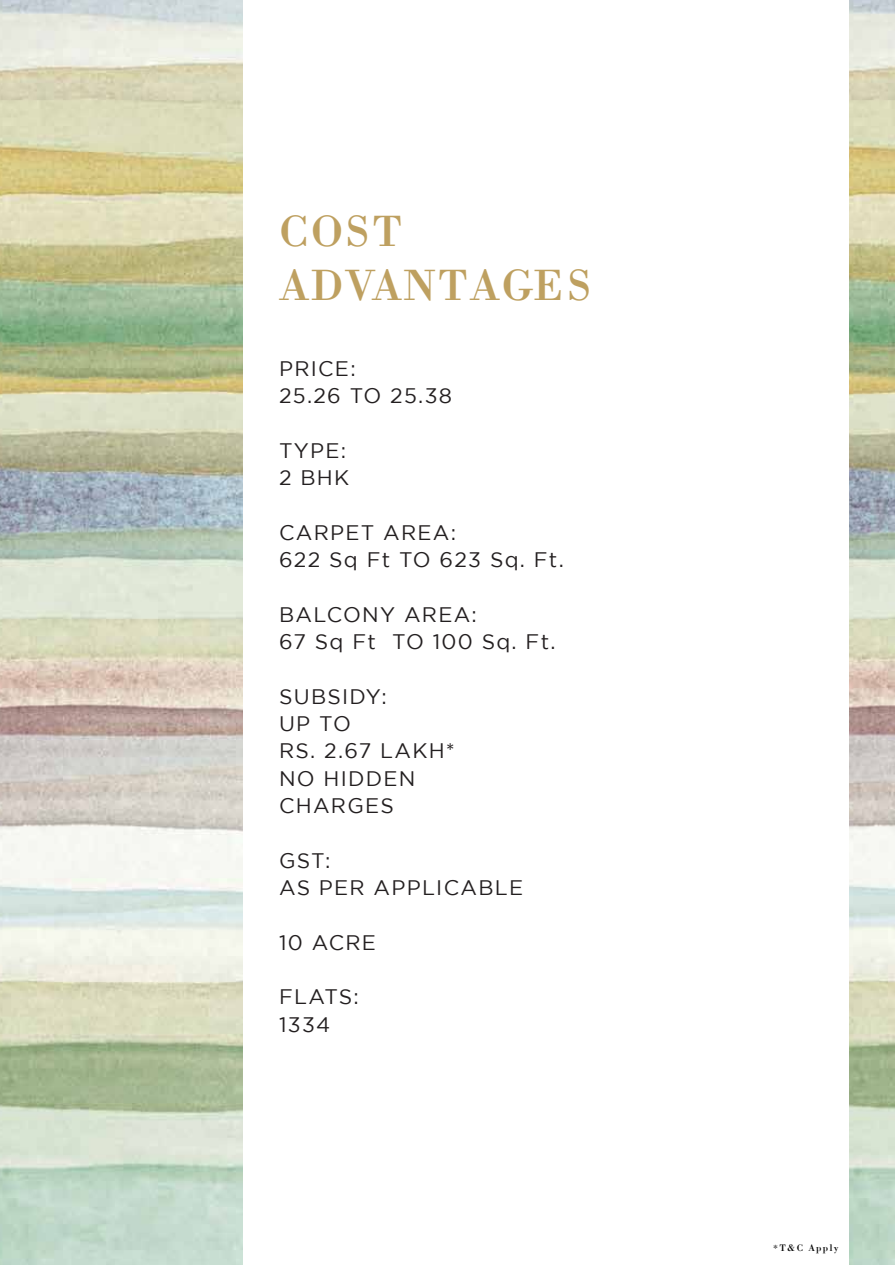
<style>
.page{position:relative;width:895px;height:1265px;background:#fff}
.page>*{position:absolute;margin:0;border:0;box-sizing:border-box;transform-origin:0 0}
.t1{font:45px/54px "Bodoni";letter-spacing:.04em;color:#bea060}
.t2{font:21px/27.3px "Gotham";letter-spacing:.06em;color:#231f20}
.t3{font:9.75px "Bodoni";letter-spacing:.14em;color:#000}
</style>
<div class="page">
<img style="left:0;top:0;width:243px;height:1265px">
<img style="left:849px;top:0;width:45px;height:1265px">
<h1 class="t1" style="left:279px;top:203px;width:314px">COST<br>ADVANTAGES</h1>
<p class="t2" style="left:279px;top:355px;width:174px">PRICE:<br>25.26 TO 25.38</p>
<p class="t2" style="left:279px;top:436px;width:72px">TYPE:<br>2 BHK</p>
<p class="t2" style="left:279px;top:518px;width:286px">CARPET AREA:<br>622 Sq Ft TO 623 Sq. Ft.</p>
<p class="t2" style="left:279px;top:600px;width:278px">BALCONY AREA:<br>67 Sq Ft TO 100 Sq. Ft.</p>
<p class="t2" style="left:279px;top:682px;width:177px">SUBSIDY:<br>UP TO<br>RS. 2.67 LAKH*<br>NO HIDDEN<br>CHARGES</p>
<p class="t2" style="left:279px;top:846px;width:245px">GST:<br>AS PER APPLICABLE</p>
<p class="t2" style="left:279px;top:928px;width:98px">10 ACRE</p>
<p class="t2" style="left:279px;top:983px;width:81px">FLATS:<br>1334</p>
<p class="t3" style="left:773px;top:1242px;width:67px">*T&amp;C Apply</p>
</div>
